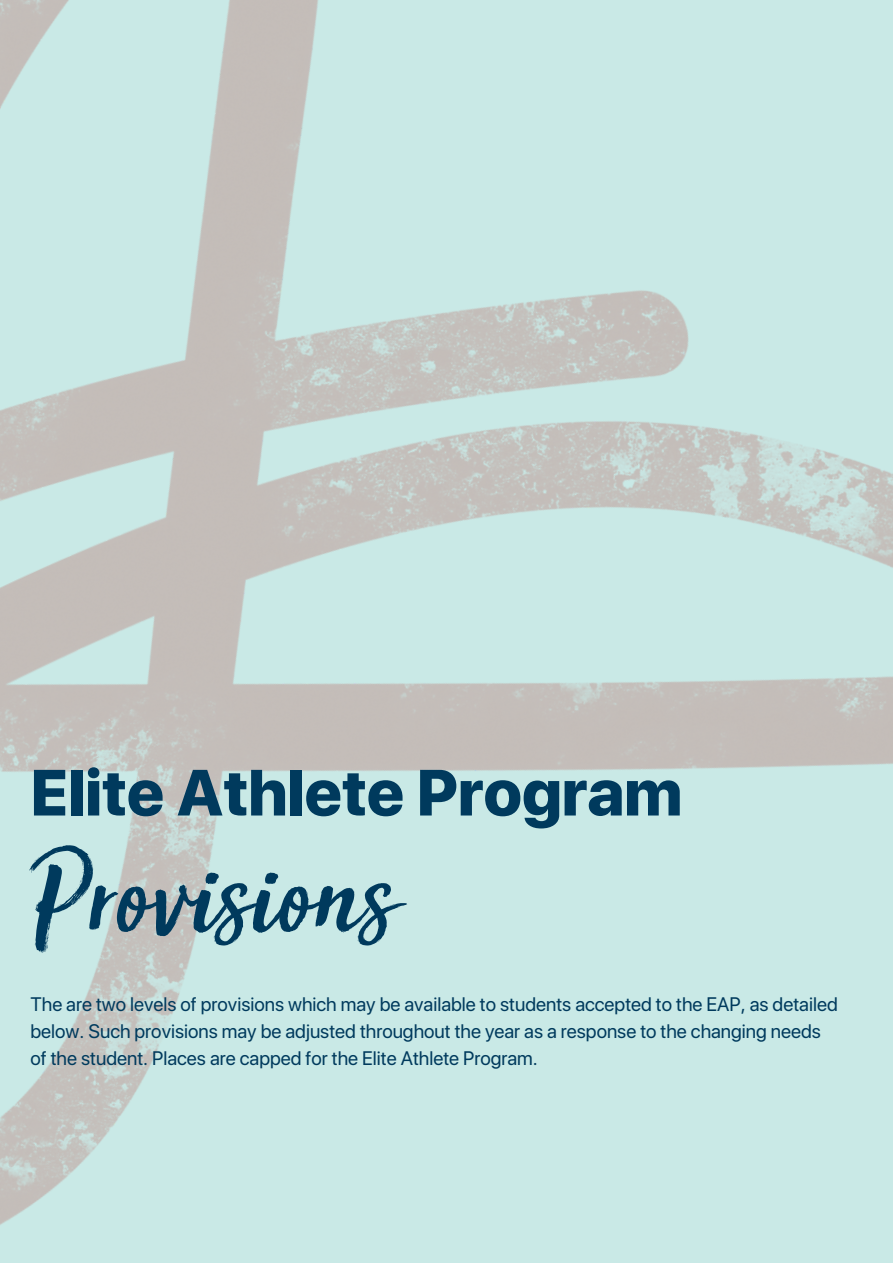
<style>
.page{position:relative;width:893px;height:1264px;background:#fff}
.page>*{position:absolute;margin:0;border:0;box-sizing:border-box;transform-origin:0 0}
.t1{font:121.95px "Sun Valley";color:#003a5d}
.t2{font:800 64.8px "SF Pro Display";color:#003a5d}
.t3{font:19.5px/27px "SF Pro Display";color:#003a5d}
</style>
<div class="page">
<p class="t2" style="left:30px;top:753px;width:653px">Elite Athlete Program</p>
<p class="t1" style="left:30px;top:849px;width:367px">Provisions</p>
<p class="t3" style="left:30px;top:990px;width:808px">The are two levels of provisions which may be available to students accepted to the EAP, as detailed below. Such provisions may be adjusted throughout the year as a response to the changing needs of the student. Places are capped for the Elite Athlete Program.</p>
</div>
